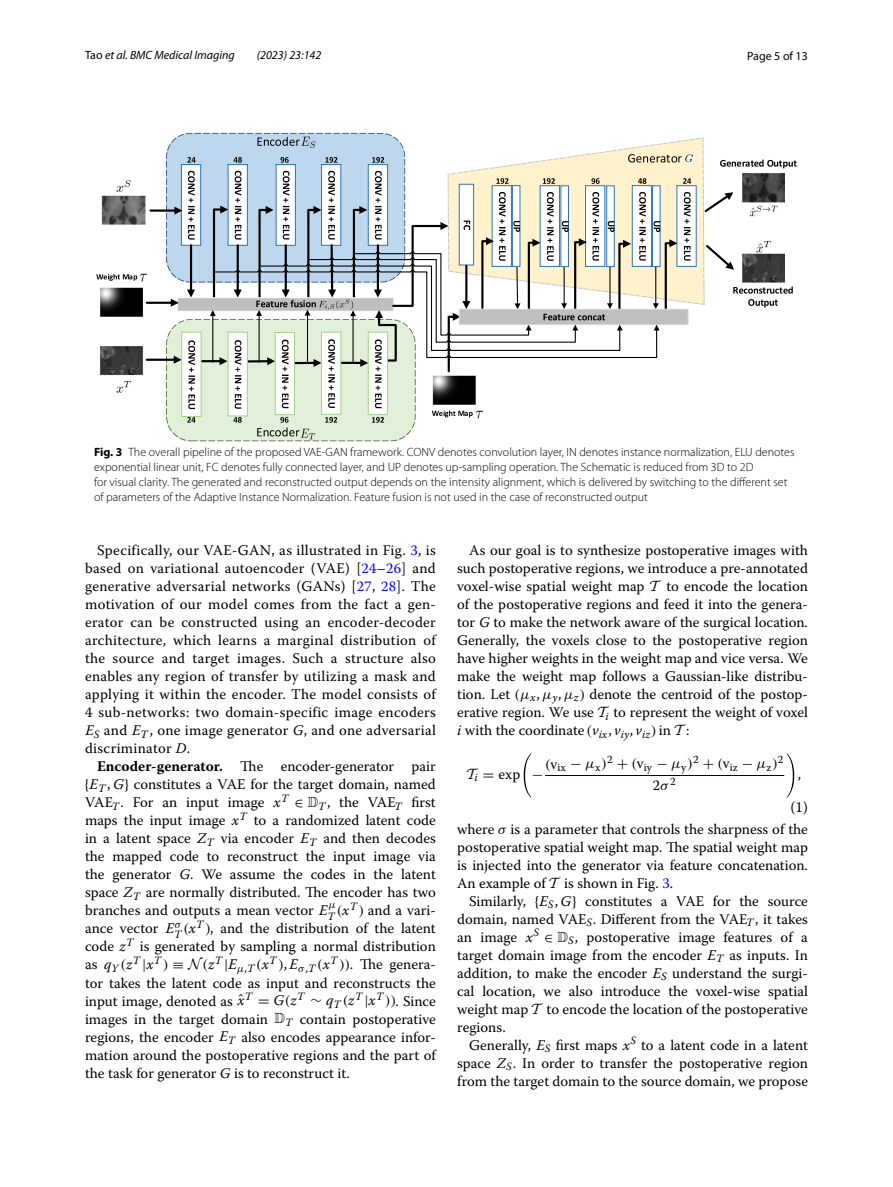
<style>
.page{position:relative;width:893px;height:1187px;background:#fff}
.page>*{position:absolute;margin:0;border:0;box-sizing:border-box;transform-origin:0 0}
.t1{font:15px "Warnock Pro";color:#000}
.t2{font:14.7px/18px "Warnock Pro";color:#000;text-align:justify}
.t3{font:14.7px "Warnock Pro Regular 10";color:#000}
.t4{font:300 12px/15px "Myriad Pro";color:#000}
.t5{font:italic 12px "Myriad Pro";color:#000}
.t6{font:12px "Myriad Pro";color:#000}
.t7{font:11.25px "Warnock Pro Regular 10";color:#000}
.t8{font:11.25px "MTMI5";color:#000}
.s1{font-style:normal}
.s2{font-weight:700}
.s3{color:#00f}
.s4{font-family:"Warnock Pro It 27"}
.s5{font-family:"Warnock Pro It 32"}
.s6{font-family:"Warnock Pro It 6"}
.s7{font-family:"MTSYN11"}
.s8{font-family:"Warnock Pro It 45"}
.s9{font-family:"Warnock Pro Regular 11"}
.s10{font-family:"Warnock Pro It 17"}
.s11{font-family:"MTSYN5"}
.s12{font-family:"MSBM107"}
.s13{font-family:"Warnock Pro It 19"}
.s14{font-family:"Warnock Pro It 20"}
.s15{font-family:"Warnock Pro It 21"}
.s16{font-family:"Warnock Pro It 22"}
.s17{font-family:"Warnock Pro It 23"}
.s18{font-family:"MTMI5"}
.s19{font-family:"MTMI6"}
.s20{font-family:"Warnock Pro It 24"}
.s21{font-family:"Warnock Pro It 25"}
.s22{font-family:"Warnock Pro It 26"}
.s23{font-family:"MTMI7"}
.s24{font-family:"MTSYN6"}
.s25{font-family:"CMSY10";font-size:15px}
.s26{font-family:"Warnock Pro Regular 6"}
.s27{font-family:"Warnock Pro It 28"}
.s28{font-family:"MTSYN7"}
.s29{font-family:"MTMI8"}
.s30{font-family:"MSBM108"}
.s31{font-family:"Warnock Pro It 30"}
.s32{font-family:"CMSY102";font-size:15px}
.s33{font-family:"MTMI9"}
.s34{font-family:"Warnock Pro Regular 7"}
.s35{font-family:"CMSY103";font-size:15px}
.s36{font-family:"MTMI10"}
.s37{font-family:"Warnock Pro It 34"}
.s38{font-family:"Warnock Pro Regular 8"}
.s39{font-family:"CMSY104";font-size:15px}
.s40{font-family:"MTMI12"}
.s41{font-family:"CMSY107";font-size:15px}
.s42{font-family:"MTSYN10"}
.s43{font-family:"MTMI11"}
.s44{font-family:"CMSY105";font-size:15px}
.s45{font-family:"MTSYN8"}
.s46{font-family:"Warnock Pro It 35"}
.s47{font-family:"Warnock Pro Regular 9"}
.s48{font-family:"Warnock Pro It 38"}
.s49{font-family:"MTSYN9"}
.s50{font-family:"MSBM109"}
.s51{font-family:"Warnock Pro It 39"}
.s52{font-family:"Warnock Pro It 40"}
.s53{font-family:"CMSY106";font-size:15px}
.s54{font-family:"Warnock Pro It 41"}
.s55{font-family:"Warnock Pro It 42"}
.s56{font-family:"Warnock Pro It 43"}
</style>
<div class="page">
<svg style="left:524px;top:753px;width:7px;height:44px"></svg>
<hr style="left:545px;top:775px;width:239px;height:1px;background:#000">
<svg style="left:786px;top:753px;width:8px;height:44px"></svg>
<img style="left:101px;top:168px;width:683px;height:225px">
<hr style="left:147px;top:358px;width:28px;height:3px;background:#000">
<hr style="left:147px;top:302px;width:25px;height:2px;background:#000">
<hr style="left:150px;top:209px;width:25px;height:3px;background:#000">
<svg style="left:691px;top:137px;width:14px;height:168px;background:#f3ebce"></svg>
<div style="left:677px;top:185px;width:19px;height:82px;background:#fff"></div>
<svg style="left:96px;top:274px;width:41px;height:7px"></svg>
<svg style="left:703px;top:192px;width:30px;height:22px"></svg>
<svg style="left:733px;top:286px;width:60px;height:21px"></svg>
<svg style="left:704px;top:243px;width:30px;height:27px"></svg>
<svg style="left:720px;top:159px;width:77px;height:9px"></svg>
<svg style="left:166px;top:133px;width:525px;height:308px"></svg>
<p class="t5" style="left:85px;top:48px;width:151px"><span class="s1">Tao</span> et al. BMC Medical Imaging</p>
<p class="t5" style="left:257px;top:48px;width:66px">(2023) 23:142</p>
<p class="t6" style="left:747px;top:48px;width:62px">Page 5 of 13</p>
<p class="t4" style="left:94px;top:445px;width:702px"><span class="s2">Fig. 3</span> The overall pipeline of the proposed VAE-GAN framework. CONV denotes convolution layer, IN denotes instance normalization, ELU denotes exponential linear unit, FC denotes fully connected layer, and UP denotes up-sampling operation. The Schematic is reduced from 3D to 2D<br>for visual clarity. The generated and reconstructed output depends on the intensity alignment, which is delivered by switching to the different set of parameters of the Adaptive Instance Normalization. Feature fusion is not used in the case of reconstructed output</p>
<p class="t2" style="left:85px;top:541px;width:352px;text-indent:12px">Specifically, our VAE-GAN, as illustrated in Fig. <span class="s3">3</span>, is based on variational autoencoder (VAE) [<span class="s3">24</span>–<span class="s3">26</span>] and generative adversarial networks (GANs) [<span class="s3">27</span>, <span class="s3">28</span>]. The motivation of our model comes from the fact a gen&shy;erator can be constructed using an encoder-decoder architecture, which learns a marginal distribution of the source and target images. Such a structure also enables any region of transfer by utilizing a mask and applying it within the encoder. The model consists of 4 sub-networks: two domain-specific image encoders <span class="s4">E</span><sub>S</sub> and <span class="s5">E</span><sub>T</sub> , one image generator <span class="s6">G</span>, and one adversarial discriminator <span class="s6">D</span>.</p>
<p class="t2" style="left:84px;top:757px;width:353px;text-indent:13px"><span class="s2">Encoder-generator.</span> The encoder-generator pair <span class="s7">{</span><span class="s8">E</span><sub>T</sub> <span class="s9">,</span> <span class="s8">G</span><span class="s7">}</span> constitutes a VAE for the target domain, named VAE<sub>T</sub>. For an input image <span class="s10">x</span><sup>T</sup> <span class="s11">∈</span> <span class="s12">D</span><sub>T</sub>, the VAE<sub>T</sub> first maps the input image <span class="s13">x</span><sup>T</sup> to a randomized latent code in a latent space <span class="s14">Z</span><sub>T</sub> via encoder <span class="s15">E</span><sub>T</sub> and then decodes the mapped code to reconstruct the input image via the generator <span class="s6">G</span>. We assume the codes in the latent space <span class="s16">Z</span><sub>T</sub> are normally distributed. The encoder has two branches and outputs a mean vector <span class="s17">E</span><sub>T</sub> <span class="s18">(</span><span class="s17">x</span><sup>T</sup> <span class="s18">)</span> and a vari-</p>
<p class="t8" style="left:328px;top:900px;width:9px">µ</p>
<p class="t2" style="left:85px;top:919px;width:352px;text-indent:89px"><sub>T</sub> <span class="s19">(</span><span class="s20">x</span><sup>T</sup> <span class="s19">)</span>, and the distribution of the latent code <span class="s21">z</span><sup>T</sup> is generated by sampling a normal distribution as <span class="s22">q</span><sub>Y</sub> <span class="s23">(</span><span class="s22">z</span><sup>T</sup> <span class="s24">|</span><span class="s22">x</span><sup>T</sup> <span class="s23">)</span> <span class="s24">≡</span> <span class="s25">N</span> <span class="s23">(</span><span class="s22">z</span><sup>T</sup> <span class="s24">|</span><span class="s22">E</span><sub>µ</sub><sub>,</sub><sub>T</sub> <span class="s23">(</span><span class="s22">x</span><sup>T</sup> <span class="s23">)</span><span class="s26">,</span> <span class="s22">E</span><sub>σ</sub><sub>,</sub><sub>T</sub> <span class="s23">(</span><span class="s22">x</span><sup>T</sup> <span class="s23">))</span>. The genera&shy;tor takes the latent code as input and reconstructs the input image, denoted as <span class="s27">x</span><span class="s28">ˆ</span><sup>T</sup> <span class="s28">=</span> <span class="s27">G</span><span class="s29">(</span><span class="s27">z</span><sup>T</sup> <span class="s28">∼</span> <span class="s27">q</span><sub>T</sub> <span class="s29">(</span><span class="s27">z</span><sup>T</sup> <span class="s28">|</span><span class="s27">x</span><sup>T</sup> <span class="s29">))</span>. Since images in the target domain <span class="s30">D</span><sub>T</sub> contain postoperative regions, the encoder <span class="s31">E</span><sub>T</sub> also encodes appearance infor&shy;mation around the postoperative regions and the part of the task for generator <span class="s6">G</span> is to reconstruct it.</p>
<p class="t2" style="left:85px;top:919px;width:97px">ance vector <span class="s20">E</span><sup>σ</sup></p>
<p class="t2" style="left:457px;top:541px;width:352px;text-indent:12px">As our goal is to synthesize postoperative images with such postoperative regions, we introduce a pre-annotated voxel-wise spatial weight map <span class="s32">T</span> to encode the location of the postoperative regions and feed it into the genera&shy;tor <span class="s6">G</span> to make the network aware of the surgical location.<br>Generally, the voxels close to the postoperative region have higher weights in the weight map and vice versa. We make the weight map follows a Gaussian-like distribu&shy;tion. Let <span class="s33">(µ</span><sub>x</sub><span class="s34">,</span> <span class="s33">µ</span><sub>y</sub><span class="s34">,</span> <span class="s33">µ</span><sub>z</sub><span class="s33">)</span> denote the centroid of the postop&shy;erative region. We use <span class="s35">T</span><sub>i</sub> to represent the weight of voxel <span class="s6">i</span> with the coordinate <span class="s36">(</span><span class="s37">v</span><sub>ix</sub><span class="s38">,</span> <span class="s37">v</span><sub>iy</sub><span class="s38">,</span> <span class="s37">v</span><sub>iz</sub><span class="s36">)</span> in <span class="s39">T</span> :</p>
<p class="t7" style="left:545px;top:762px;width:240px"><sup>(</sup><sup>v</sup>ix <sup>−</sup> <sup>µ</sup>x<sup>)</sup>2 <sup>+</sup> <sup>(</sup><sup>v</sup>iy <sup>−</sup> <sup>µ</sup>y<sup>)</sup>2 <sup>+</sup> <sup>(</sup><sup>v</sup>iz <sup>−</sup> <sup>µ</sup>z<sup>)</sup>2</p>
<p class="t3" style="left:653px;top:779px;width:24px">2<span class="s40">σ</span><sup>2</sup></p>
<p class="t3" style="left:798px;top:768px;width:5px">,</p>
<p class="t3" style="left:466px;top:768px;width:78px"><span class="s41">T</span><sub>i</sub> <span class="s42">=</span> exp <span class="s42">−</span></p>
<p class="t1" style="left:791px;top:797px;width:19px">(1)</p>
<p class="t2" style="left:457px;top:819px;width:352px">where <span class="s43">σ</span> is a parameter that controls the sharpness of the postoperative spatial weight map. The spatial weight map is injected into the generator via feature concatenation.<br>An example of <span class="s44">T</span> is shown in Fig. <span class="s3">3</span>.</p>
<p class="t2" style="left:457px;top:891px;width:352px;text-indent:12px">Similarly, <span class="s45">{</span><span class="s46">E</span><sub>S</sub><span class="s47">,</span> <span class="s46">G</span><span class="s45">}</span> constitutes a VAE for the source domain, named VAE<sub>S</sub>. Different from the VAE<sub>T</sub>, it takes an image <span class="s48">x</span><sup>S</sup> <span class="s49">∈</span> <span class="s50">D</span><sub>S</sub>, postoperative image features of a target domain image from the encoder <span class="s51">E</span><sub>T</sub> as inputs. In addition, to make the encoder <span class="s52">E</span><sub>S</sub> understand the surgi&shy;cal location, we also introduce the voxel-wise spatial weight map <span class="s53">T</span> to encode the location of the postoperative regions.</p>
<p class="t2" style="left:457px;top:1035px;width:352px;text-indent:12px">Generally, <span class="s54">E</span><sub>S</sub> first maps <span class="s55">x</span><sup>S</sup> to a latent code in a latent space <span class="s56">Z</span><sub>S</sub>. In order to transfer the postoperative region from the target domain to the source domain, we propose</p>
</div>
